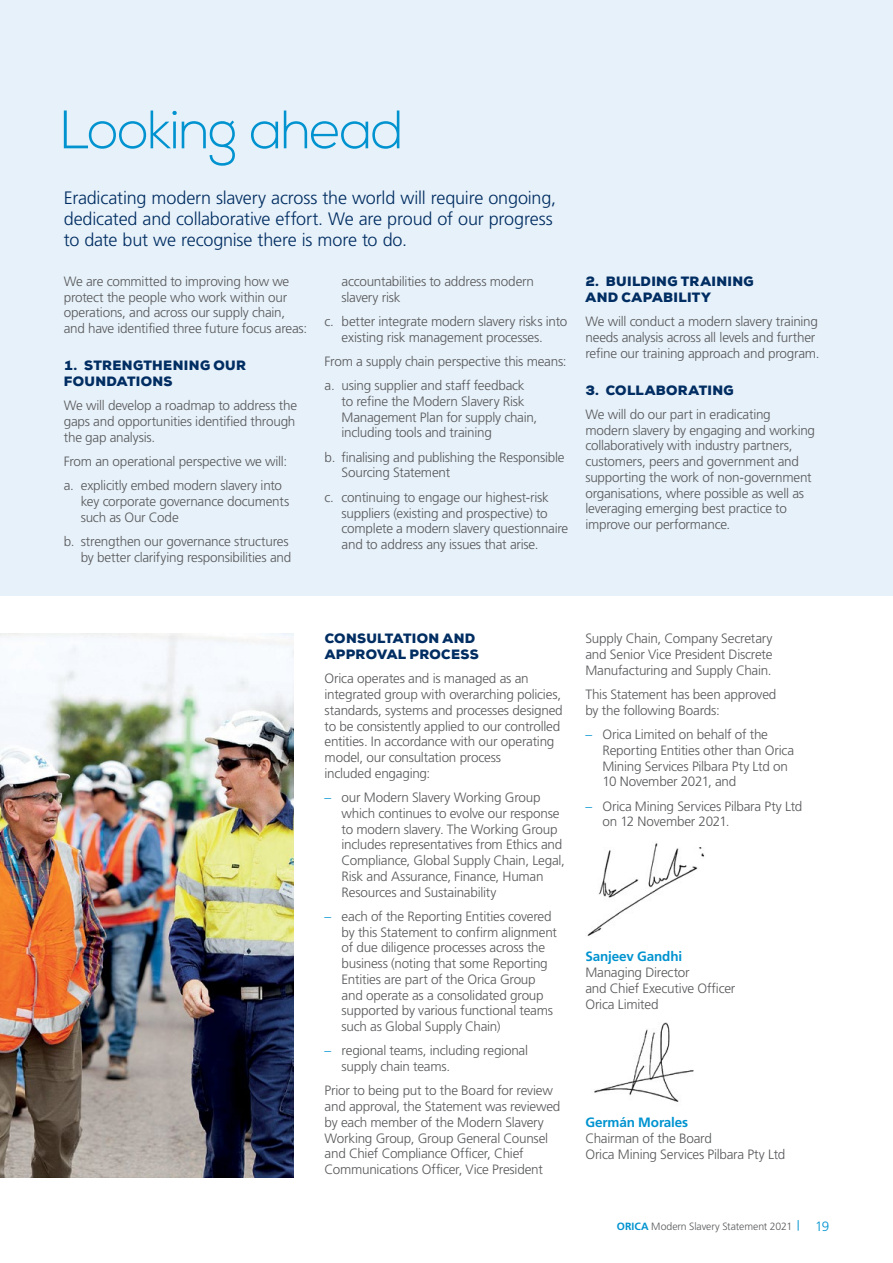
<style>
.page{position:relative;width:893px;height:1263px;background:#fff}
.page>*{position:absolute;margin:0;border:0;box-sizing:border-box;transform-origin:0 0}
.t1{font:300 54px "Nexa";letter-spacing:-.03em;color:#0093d0}
.t2{font:300 18px/21px "Frutiger LT Std";letter-spacing:-.01em;color:#002d62}
.t3{font:300 13.5px/15.8px "Frutiger LT Std";letter-spacing:-.02em;color:#58595b}
.t4{font:900 13.5px/15.8px "Nexa";letter-spacing:.025em;color:#002d62}
.t5{font:700 13.5px "Frutiger LT Std";letter-spacing:-.01em;color:#0093d0}
.t6{font:300 10.5px "Frutiger LT Std";letter-spacing:-.01em;color:#58595b}
.s1{color:#0093d0}
.s2{font-weight:700;color:#0093d0}
.s3{font-weight:400;color:#0093d0}
.s4{font-size:13.5px;color:#0093d0}
</style>
<div class="page">
<div style="left:0;top:0;width:893px;height:595px;background:#e7f1f9"></div>
<img style="left:0;top:634px;width:293px;height:544px">
<img style="left:587px;top:843px;width:117px;height:93px">
<img style="left:594px;top:1022px;width:100px;height:80px">
<h1 class="t1" style="left:60px;top:99px;width:345px">Looking ahead</h1>
<h2 class="t2" style="left:64px;top:187px;width:494px">Eradicating modern slavery across the world will require ongoing, dedicated and collaborative effort. We are proud of our progress to date but we recognise there is more to do.</h2>
<p class="t3" style="left:64px;top:273px;width:245px">We are committed to improving how we protect the people who work within our operations, and across our supply chain, and have identified three future focus areas:</p>
<p class="t4" style="left:64px;top:358px;width:184px">1. STRENGTHENING OUR<br>FOUNDATIONS</p>
<p class="t3" style="left:64px;top:398px;width:235px">We will develop a roadmap to address the gaps and opportunities identified through the gap analysis.</p>
<p class="t3" style="left:64px;top:449px;width:225px;line-height:24.3px">From an operational perspective we will: a. explicitly embed modern slavery into</p>
<p class="t3" style="left:81px;top:494px;width:210px">key corporate governance documents such as Our Code</p>
<p class="t3" style="left:64px;top:534px;width:229px;text-align:right">b. strengthen our governance structures by better clarifying responsibilities and</p>
<p class="t3" style="left:342px;top:274px;width:194px">accountabilities to address modern slavery risk</p>
<p class="t3" style="left:325px;top:314px;width:244px;text-align:center">c. better integrate modern slavery risks into existing risk management processes.</p>
<p class="t3" style="left:325px;top:349px;width:244px;line-height:24.3px">From a supply chain perspective this means: a. using supplier and staff feedback</p>
<p class="t3" style="left:342px;top:394px;width:197px">to refine the Modern Slavery Risk<br>Management Plan for supply chain, including tools and training</p>
<p class="t3" style="left:342px;top:449px;width:224px;text-indent:-17px">b. finalising and publishing the Responsible<br>Sourcing Statement</p>
<p class="t3" style="left:342px;top:489px;width:228px;text-indent:-17px">c. continuing to engage our highest‑risk suppliers (existing and prospective) to complete a modern slavery questionnaire and to address any issues that arise.</p>
<p class="t4" style="left:585px;top:273px;width:170px">2. BUILDING TRAINING<br>AND CAPABILITY</p>
<p class="t3" style="left:585px;top:314px;width:236px">We will conduct a modern slavery training needs analysis across all levels and further refine our training approach and program.</p>
<p class="t4" style="left:585px;top:382px;width:150px">3. COLLABORATING</p>
<p class="t3" style="left:585px;top:406px;width:231px">We will do our part in eradicating modern slavery by engaging and working collaboratively with industry partners, customers, peers and government and supporting the work of non‑government organisations, where possible as well as leveraging emerging best practice to improve our performance.</p>
<p class="t4" style="left:325px;top:631px;width:156px">CONSULTATION AND<br>APPROVAL PROCESS</p>
<p class="t3" style="left:325px;top:671px;width:240px">Orica operates and is managed as an integrated group with overarching policies, standards, systems and processes designed to be consistently applied to our controlled entities. In accordance with our operating model, our consultation process<br>included engaging:</p>
<p class="t3" style="left:342px;top:790px;width:225px;text-indent:-17px"><span class="s1">–</span> our Modern Slavery Working Group which continues to evolve our response to modern slavery. The Working Group includes representatives from Ethics and Compliance, Global Supply Chain, Legal, Risk and Assurance, Finance, Human Resources and Sustainability</p>
<p class="t3" style="left:342px;top:908px;width:217px;text-indent:-17px"><span class="s1">–</span> each of the Reporting Entities covered by this Statement to confirm alignment of due diligence processes across the business (noting that some Reporting Entities are part of the Orica Group and operate as a consolidated group supported by various functional teams such as Global Supply Chain)</p>
<p class="t3" style="left:342px;top:1043px;width:188px;text-indent:-17px"><span class="s1">–</span> regional teams, including regional supply chain teams.</p>
<p class="t3" style="left:325px;top:1083px;width:237px">Prior to being put to the Board for review and approval, the Statement was reviewed by each member of the Modern Slavery Working Group, Group General Counsel and Chief Compliance Officer, Chief Communications Officer, Vice President</p>
<p class="t3" style="left:585px;top:631px;width:189px;text-align:justify">Supply Chain, Company Secretary and Senior Vice President Discrete Manufacturing and Supply Chain.</p>
<p class="t3" style="left:585px;top:687px;width:193px">This Statement has been approved by the following Boards:</p>
<p class="t3" style="left:602px;top:727px;width:193px;text-indent:-17px"><span class="s1">–</span> Orica Limited on behalf of the<br>Reporting Entities other than Orica<br>Mining Services Pilbara Pty Ltd on<br>10 November 2021, and</p>
<p class="t3" style="left:602px;top:798px;width:201px;text-indent:-17px"><span class="s1">–</span> Orica Mining Services Pilbara Pty Ltd on 12 November 2021.</p>
<p class="t5" style="left:585px;top:949px;width:98px">Sanjeev Gandhi</p>
<p class="t3" style="left:585px;top:965px;width:151px">Managing Director<br>and Chief Executive Officer<br>Orica Limited</p>
<p class="t5" style="left:585px;top:1114px;width:104px">Germán Morales</p>
<p class="t3" style="left:585px;top:1130px;width:201px">Chairman of the Board<br>Orica Mining Services Pilbara Pty Ltd</p>
<p class="t6" style="left:617px;top:1220px;width:214px"><span class="s2">ORICA</span> Modern Slavery Statement 2021 <span class="s3">|</span> <span class="s4">19</span></p>
</div>
